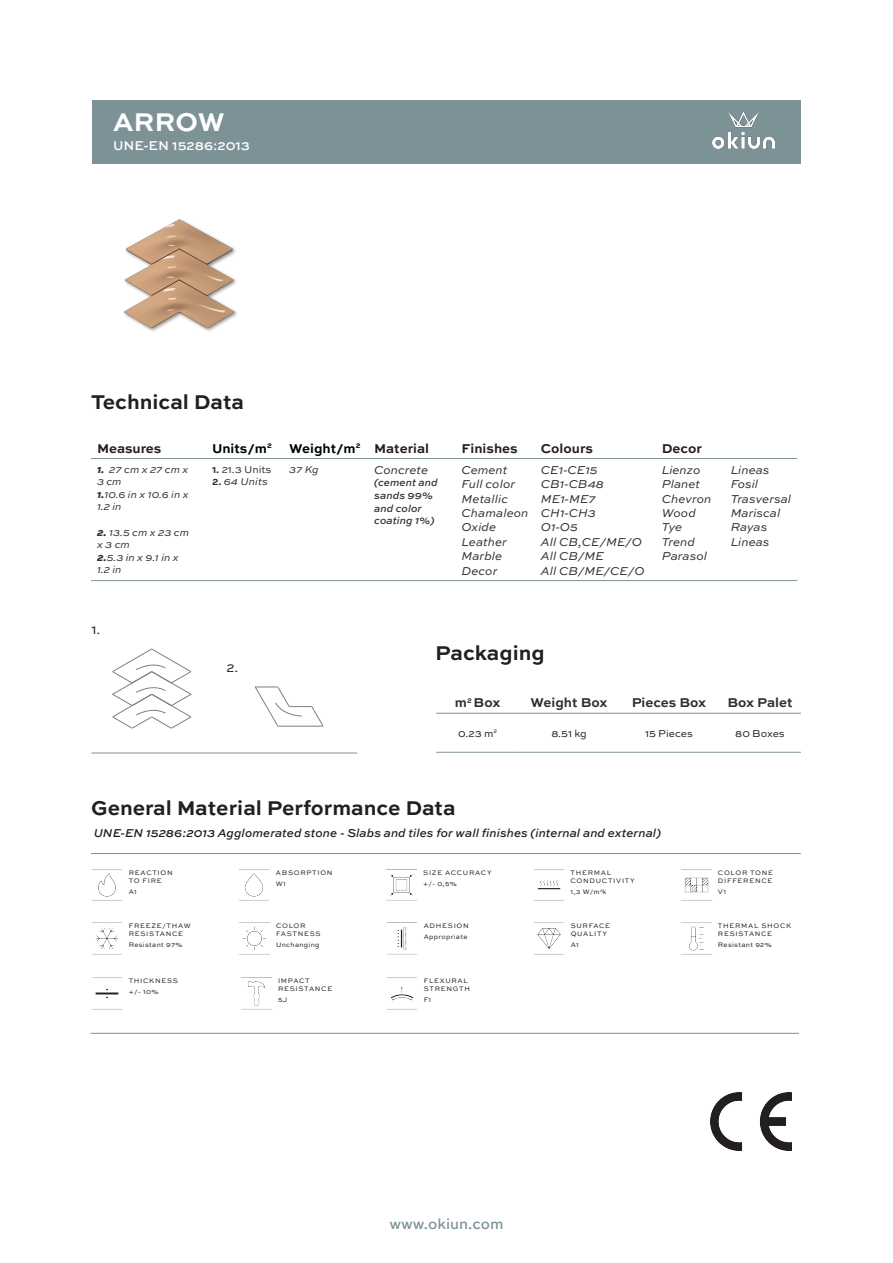
<style>
.page{position:relative;width:893px;height:1263px;background:#fff}
.page>*{position:absolute;margin:0;border:0;box-sizing:border-box;transform-origin:0 0}
.t1{font:700 27px "Sweet Sans Pro";color:#fff}
.t2{font:700 21px "Sweet Sans Pro";color:#231f20}
.t3{font:500 15px "Sweet Sans Pro";color:#7d9297}
.t4{font:700 13.5px "Sweet Sans Pro";color:#231f20}
.t5{font:700 13.5px "Sweet Sans Pro";letter-spacing:-.01em;color:#312f30}
.t6{font:700 13.5px "Sweet Sans Pro";color:#000}
.t7{font:500 13.5px "Sweet Sans Pro";color:#fff}
.t8{font:13.5px "Sweet Sans Pro";color:#231f20}
.t9{font:italic 12px "Sweet Sans Pro";color:#312f30}
.t10{font:italic 500 12px "Sweet Sans Pro";color:#231f20}
.t11{font:italic 10.5px/12.6px "Sweet Sans Pro";color:#312f30}
.t12{font:italic 500 10.5px/12.6px "Sweet Sans Pro";color:#312f30}
.t13{font:10.5px "Sweet Sans Pro";color:#231f20}
.t14{font:10.5px "Sweet Sans Pro";color:#312f30}
.label{font:6.9px/8.2px "Sweet Sans Pro";letter-spacing:.1em;color:#231f20}
.small{font:6.9px "Sweet Sans Pro";letter-spacing:.05em;color:#231f20}
.s1{font-weight:800}
.s2{font-weight:700}
.s3{font-weight:700;font-style:normal}
</style>
<div class="page">
<div style="left:92px;top:101px;width:709px;height:63px;background:#7d9297"></div>
<img style="left:713px;top:112px;width:61px;height:36px">
<img style="left:92px;top:869px;width:30px;height:32px">
<img style="left:681px;top:869px;width:31px;height:32px">
<img style="left:95px;top:927px;width:24px;height:22px">
<img style="left:390px;top:987px;width:24px;height:14px">
<img style="left:689px;top:926px;width:15px;height:25px">
<img style="left:386px;top:869px;width:31px;height:32px">
<img style="left:397px;top:927px;width:10px;height:23px">
<img style="left:239px;top:869px;width:30px;height:32px">
<img style="left:95px;top:989px;width:24px;height:9px">
<img style="left:243px;top:927px;width:23px;height:23px">
<img style="left:537px;top:928px;width:24px;height:21px">
<img style="left:534px;top:869px;width:30px;height:32px">
<img style="left:248px;top:981px;width:17px;height:25px">
<hr style="left:91px;top:458px;width:115px;height:1px;background:#7d9297">
<hr style="left:206px;top:458px;width:77px;height:1px;background:#7d9297">
<hr style="left:283px;top:458px;width:85px;height:1px;background:#7d9297">
<hr style="left:368px;top:458px;width:88px;height:1px;background:#7d9297">
<hr style="left:456px;top:458px;width:79px;height:1px;background:#7d9297">
<hr style="left:535px;top:458px;width:121px;height:1px;background:#7d9297">
<hr style="left:656px;top:458px;width:69px;height:1px;background:#7d9297">
<hr style="left:725px;top:458px;width:72px;height:1px;background:#7d9297">
<hr style="left:91px;top:580px;width:115px;height:1px;background:#7d9297">
<hr style="left:206px;top:580px;width:77px;height:1px;background:#7d9297">
<hr style="left:283px;top:580px;width:85px;height:1px;background:#7d9297">
<hr style="left:368px;top:580px;width:88px;height:1px;background:#7d9297">
<hr style="left:456px;top:580px;width:79px;height:1px;background:#7d9297">
<hr style="left:535px;top:580px;width:121px;height:1px;background:#7d9297">
<hr style="left:656px;top:580px;width:69px;height:1px;background:#7d9297">
<hr style="left:725px;top:580px;width:72px;height:1px;background:#7d9297">
<hr style="left:436px;top:713px;width:83px;height:1px;background:#7d9297">
<hr style="left:519px;top:713px;width:100px;height:1px;background:#7d9297">
<hr style="left:619px;top:713px;width:100px;height:1px;background:#7d9297">
<hr style="left:719px;top:713px;width:82px;height:1px;background:#7d9297">
<hr style="left:436px;top:752px;width:83px;height:1px;background:#7d9297">
<hr style="left:519px;top:752px;width:100px;height:1px;background:#7d9297">
<hr style="left:619px;top:752px;width:100px;height:1px;background:#7d9297">
<hr style="left:719px;top:752px;width:82px;height:1px;background:#7d9297">
<hr style="left:91px;top:853px;width:710px;height:1px;background:#7d9297">
<hr style="left:91px;top:1033px;width:708px;height:1px;background:#7d9297">
<img style="left:123px;top:219px;width:114px;height:112px">
<hr style="left:91px;top:753px;width:266px;height:1px;background:#7d9297">
<img style="left:710px;top:1092px;width:82px;height:59px">
<svg style="left:112px;top:648px;width:80px;height:81px"></svg>
<svg style="left:255px;top:686px;width:69px;height:41px"></svg>
<p class="t1" style="left:113px;top:102px;width:113px">ARROW</p>
<p class="t7" style="left:113px;top:136px;width:138px">UNE-EN 15286:2013</p>
<p class="t2" style="left:91px;top:386px;width:155px">Technical Data</p>
<p class="t4" style="left:97px;top:438px;width:66px">Measures</p>
<p class="t6" style="left:212px;top:438px;width:61px">Units/m<sup>2</sup></p>
<p class="t6" style="left:289px;top:438px;width:73px">Weight/m<sup>2</sup></p>
<p class="t4" style="left:374px;top:438px;width:56px">Material</p>
<p class="t4" style="left:462px;top:438px;width:58px">Finishes</p>
<p class="t4" style="left:541px;top:438px;width:54px">Colours</p>
<p class="t4" style="left:662px;top:438px;width:42px">Decor</p>
<p class="t11" style="left:97px;top:462px;width:93px"><span class="s1">1.</span> 27 cm x 27 cm x<br>3 cm</p>
<p class="t11" style="left:97px;top:488px;width:93px"><span class="s1">1.</span>10.6 in x 10.6 in x<br>1.2 in</p>
<p class="t11" style="left:97px;top:525px;width:94px"><span class="s1">2.</span> 13.5 cm x 23 cm x 3 cm</p>
<p class="t11" style="left:97px;top:551px;width:83px"><span class="s1">2.</span>5.3 in x 9.1 in x<br>1.2 in</p>
<p class="t14" style="left:212px;top:461px;width:61px"><span class="s2">1.</span> 21.3 Units</p>
<p class="t11" style="left:212px;top:475px;width:57px"><span class="s3">2.</span> 64 Units</p>
<p class="t9" style="left:662px;top:461px;width:40px">Lienzo</p>
<p class="t9" style="left:662px;top:475px;width:40px">Planet</p>
<p class="t9" style="left:662px;top:490px;width:51px">Chevron</p>
<p class="t9" style="left:662px;top:504px;width:35px">Wood</p>
<p class="t9" style="left:662px;top:519px;width:22px">Tye</p>
<p class="t9" style="left:662px;top:533px;width:35px">Trend</p>
<p class="t9" style="left:662px;top:547px;width:47px">Parasol</p>
<p class="t11" style="left:289px;top:462px;width:31px">37 Kg</p>
<p class="t9" style="left:374px;top:461px;width:55px">Concrete</p>
<p class="t12" style="left:374px;top:476px;width:65px">(cement and sands 99% and color coating 1%)</p>
<p class="t9" style="left:462px;top:461px;width:47px">Cement</p>
<p class="t9" style="left:462px;top:475px;width:55px">Full color</p>
<p class="t9" style="left:462px;top:490px;width:48px">Metallic</p>
<p class="t9" style="left:462px;top:504px;width:68px">Chamaleon</p>
<p class="t9" style="left:462px;top:519px;width:36px">Oxide</p>
<p class="t9" style="left:462px;top:533px;width:47px">Leather</p>
<p class="t9" style="left:462px;top:547px;width:42px">Marble</p>
<p class="t9" style="left:462px;top:562px;width:37px">Decor</p>
<p class="t9" style="left:541px;top:461px;width:58px">CE1-CE15</p>
<p class="t9" style="left:541px;top:475px;width:65px">CB1-CB48</p>
<p class="t9" style="left:541px;top:490px;width:56px">ME1-ME7</p>
<p class="t9" style="left:541px;top:504px;width:56px">CH1-CH3</p>
<p class="t9" style="left:541px;top:519px;width:38px">O1-O5</p>
<p class="t9" style="left:541px;top:533px;width:103px">All CB,CE/ME/O</p>
<p class="t9" style="left:541px;top:547px;width:65px">All CB/ME</p>
<p class="t9" style="left:541px;top:562px;width:105px">All CB/ME/CE/O</p>
<p class="t8" style="left:91px;top:619px;width:10px">1.</p>
<p class="t8" style="left:226px;top:658px;width:13px">2.</p>
<p class="t2" style="left:435px;top:637px;width:111px">Packaging</p>
<p class="t9" style="left:731px;top:461px;width:40px">Lineas</p>
<p class="t9" style="left:731px;top:475px;width:29px">Fosil</p>
<p class="t9" style="left:731px;top:490px;width:62px">Trasversal</p>
<p class="t9" style="left:731px;top:504px;width:51px">Mariscal</p>
<p class="t9" style="left:731px;top:519px;width:38px">Rayas</p>
<p class="t9" style="left:731px;top:533px;width:40px">Lineas</p>
<p class="t5" style="left:455px;top:692px;width:47px">m<sup>2</sup> Box</p>
<p class="t5" style="left:531px;top:692px;width:78px">Weight Box</p>
<p class="t5" style="left:632px;top:692px;width:76px">Pieces Box</p>
<p class="t5" style="left:727px;top:692px;width:67px">Box Palet</p>
<p class="t13" style="left:458px;top:726px;width:41px">0.23 m<sup>2</sup></p>
<p class="t13" style="left:551px;top:726px;width:37px">8.51 kg</p>
<p class="t13" style="left:645px;top:726px;width:49px">15 Pieces</p>
<p class="t13" style="left:735px;top:726px;width:51px">80 Boxes</p>
<p class="t2" style="left:91px;top:791px;width:366px">General Material Performance Data</p>
<p class="t10" style="left:94px;top:824px;width:569px">UNE-EN 15286:2013 Agglomerated stone - Slabs and tiles for wall finishes (internal and external)</p>
<p class="label" style="left:129px;top:868px;width:45px">REACTION</p>
<p class="label" style="left:129px;top:876px;width:35px">TO FIRE</p>
<p class="small" style="left:129px;top:887px;width:10px">A1</p>
<p class="label" style="left:129px;top:921px;width:63px">FREEZE/THAW<br>RESISTANCE</p>
<p class="small" style="left:129px;top:940px;width:55px">Resistant 97%</p>
<p class="label" style="left:276px;top:868px;width:58px">ABSORPTION</p>
<p class="small" style="left:276px;top:878px;width:11px">W1</p>
<p class="label" style="left:276px;top:921px;width:31px">COLOR</p>
<p class="label" style="left:276px;top:929px;width:46px">FASTNESS</p>
<p class="small" style="left:276px;top:940px;width:45px">Unchanging</p>
<p class="label" style="left:423px;top:868px;width:70px">SIZE ACCURACY</p>
<p class="small" style="left:423px;top:878px;width:35px">+/- 0,5%</p>
<p class="label" style="left:424px;top:921px;width:47px">ADHESION</p>
<p class="small" style="left:424px;top:932px;width:45px">Appropriate</p>
<p class="label" style="left:571px;top:868px;width:42px">THERMAL</p>
<p class="label" style="left:571px;top:876px;width:66px">CONDUCTIVITY</p>
<p class="small" style="left:571px;top:887px;width:37px">1,3 W/m<sup>2</sup>k</p>
<p class="label" style="left:571px;top:921px;width:41px">SURFACE</p>
<p class="label" style="left:571px;top:929px;width:38px">QUALITY</p>
<p class="small" style="left:571px;top:940px;width:10px">A1</p>
<p class="label" style="left:129px;top:976px;width:51px">THICKNESS</p>
<p class="small" style="left:129px;top:987px;width:31px">+/- 10%</p>
<p class="label" style="left:278px;top:976px;width:33px">IMPACT</p>
<p class="label" style="left:278px;top:984px;width:56px">RESISTANCE</p>
<p class="small" style="left:278px;top:995px;width:11px">5J</p>
<p class="label" style="left:424px;top:976px;width:46px">FLEXURAL</p>
<p class="label" style="left:424px;top:984px;width:48px">STRENGTH</p>
<p class="small" style="left:424px;top:995px;width:9px">F1</p>
<p class="label" style="left:718px;top:868px;width:56px">COLOR TONE</p>
<p class="label" style="left:718px;top:876px;width:56px">DIFFERENCE</p>
<p class="small" style="left:718px;top:887px;width:10px">V1</p>
<p class="label" style="left:718px;top:921px;width:75px">THERMAL SHOCK<br>RESISTANCE</p>
<p class="small" style="left:718px;top:940px;width:55px">Resistant 92%</p>
<p class="t3" style="left:389px;top:1212px;width:116px">www.okiun.com</p>
</div>
